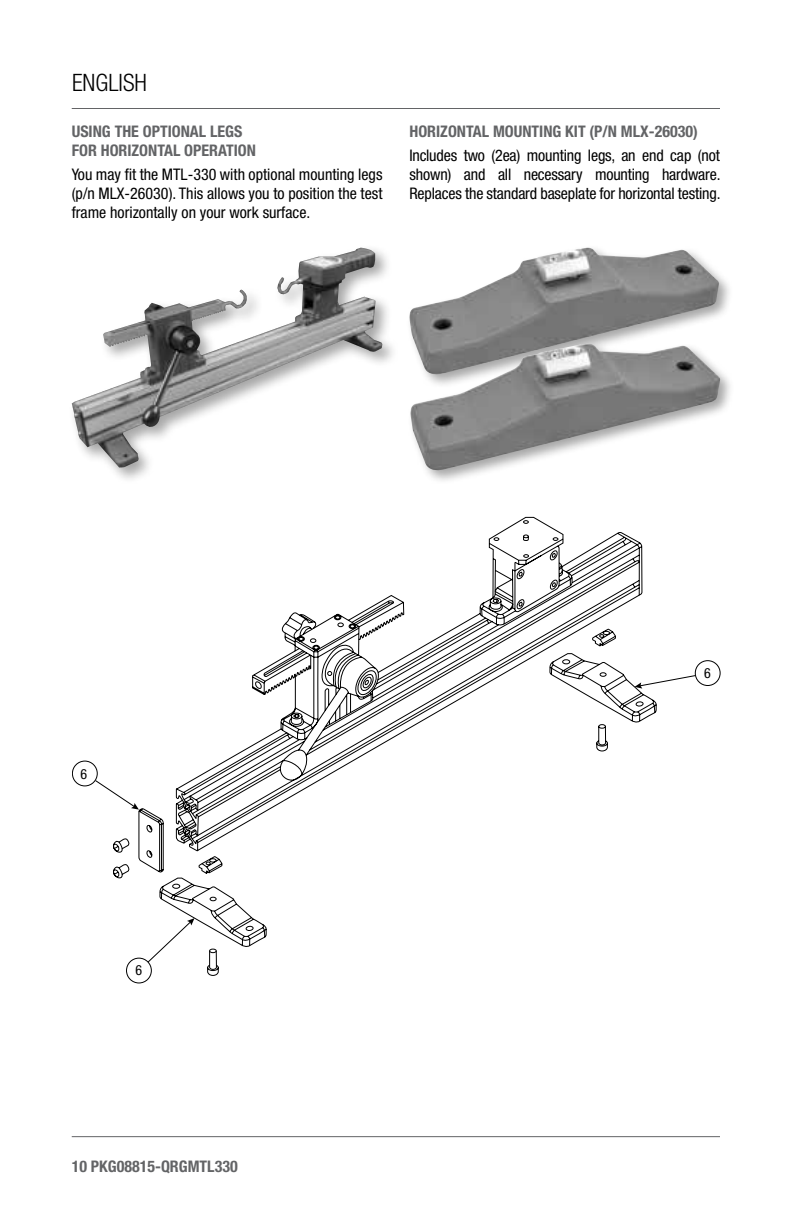
<style>
.page{position:relative;width:792px;height:1224px;background:#fff}
.page>*{position:absolute;margin:0;border:0;box-sizing:border-box;transform-origin:0 0}
.t1{font:300 condensed 24px "Helvetica Neue LT Pro";color:#000}
.t2{font:condensed 16px/19.2px "Helvetica Neue LT Pro";color:#000;text-align:justify}
.t3{font:700 condensed 16px/19.2px "Helvetica Neue LT Pro";color:#636466}
.t4{font:condensed 14px "Helvetica Neue LT Pro";color:#000}
</style>
<div class="page">
<hr style="left:72px;top:1136px;width:648px;height:1px;background:#636466">
<hr style="left:72px;top:108px;width:648px;height:1px;background:#636466">
<div style="left:68px;top:244px;width:331px;height:240px;background:#000;opacity:.35"></div>
<img style="left:72px;top:248px;width:310px;height:219px">
<div style="left:406px;top:244px;width:329px;height:241px;background:#000;opacity:.35"></div>
<img style="left:409px;top:248px;width:311px;height:223px">
<svg style="left:282px;top:517px;width:361px;height:111px"></svg>
<svg style="left:278px;top:628px;width:338px;height:32px"></svg>
<svg style="left:72px;top:660px;width:649px;height:323px"></svg>
<h1 class="t1" style="left:72px;top:68px;width:77px">ENGLISH</h1>
<p class="t3" style="left:72px;top:121px;width:186px">USING THE OPTIONAL LEGS<br>FOR HORIZONTAL OPERATION</p>
<p class="t2" style="left:72px;top:164px;width:312px">You may fit the MTL-330 with optional mounting legs (p/n MLX-26030). This allows you to position the test frame horizontally on your work surface.</p>
<p class="t3" style="left:410px;top:121px;width:290px">HORIZONTAL MOUNTING KIT (P/N MLX-26030)</p>
<p class="t2" style="left:410px;top:145px;width:313px">Includes two (2ea) mounting legs, an end cap (not shown) and all necessary mounting hardware.<br>Replaces the standard baseplate for horizontal testing.</p>
<p class="t4" style="left:81px;top:766px;width:8px">6</p>
<p class="t4" style="left:135px;top:962px;width:8px">6</p>
<p class="t3" style="left:72px;top:1157px;width:167px">10 PKG08815-QRGMTL330</p>
<p class="t4" style="left:704px;top:665px;width:8px">6</p>
</div>
